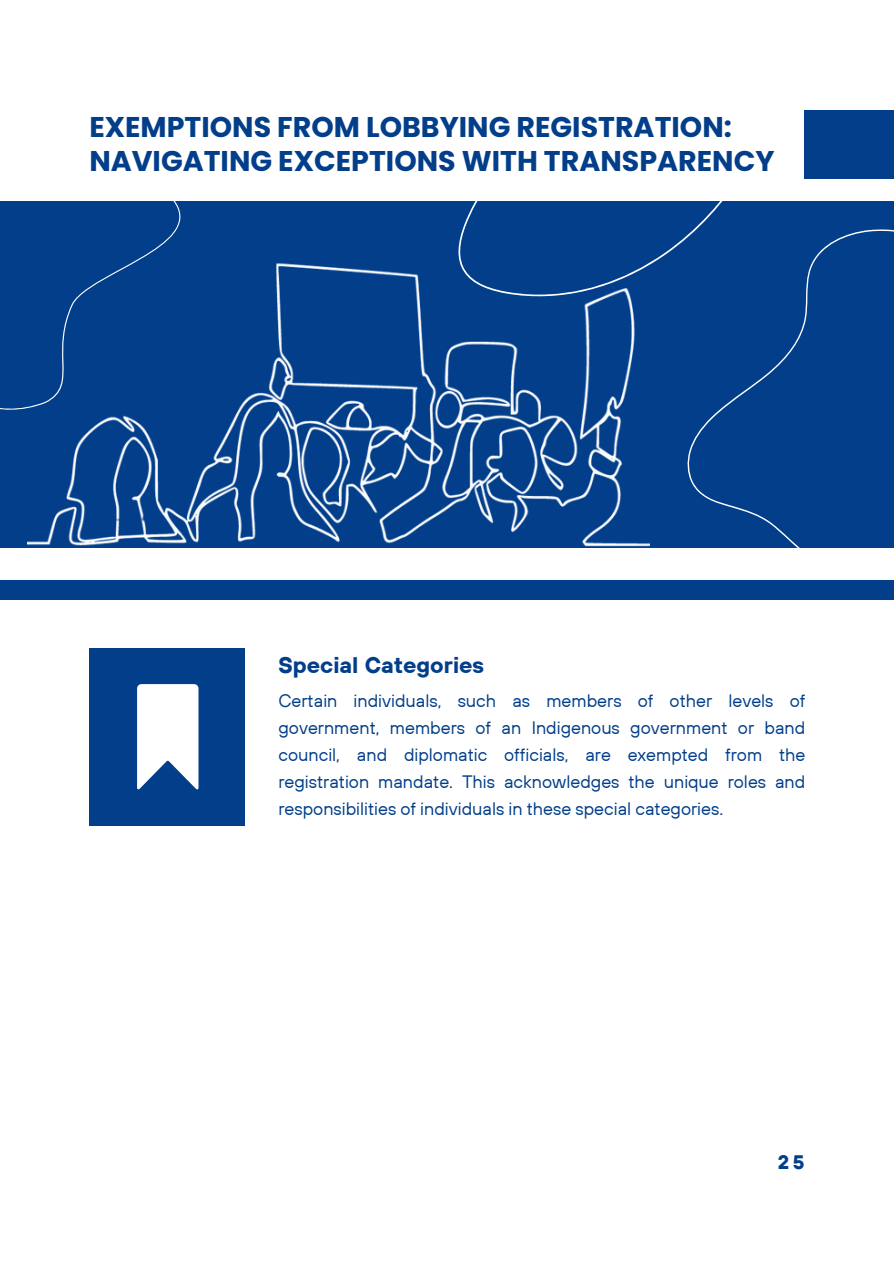
<style>
.page{position:relative;width:894px;height:1264px;background:#fff}
.page>*{position:absolute;margin:0;border:0;box-sizing:border-box;transform-origin:0 0}
.t1{font:700 28.5px/34.8px "Poppins";color:#023e8a}
.t2{font:700 22.5px "TT Hoves";color:#023e8a}
.t3{font:700 19.5px "TT Hoves";color:#023e8a}
.t4{font:18px/27px "TT Hoves";color:#023e8a;text-align:justify}
</style>
<div class="page">
<div style="left:89px;top:648px;width:156px;height:177px;background:#023e8a"></div>
<div style="left:804px;top:110px;width:89px;height:69px;background:#023e8a"></div>
<div style="left:0;top:201px;width:893px;height:347px;background:#023e8a"></div>
<img style="left:28px;top:263px;width:605px;height:284px">
<svg style="left:633px;top:229px;width:260px;height:371px"></svg>
<svg style="left:0;top:201px;width:199px;height:253px"></svg>
<svg style="left:447px;top:201px;width:342px;height:110px"></svg>
<div style="left:0;top:580px;width:893px;height:19px;background:#023e8a"></div>
<svg style="left:137px;top:684px;width:61px;height:105px;background:#dde5ef"></svg>
<h1 class="t1" style="left:89px;top:109px;width:686px">EXEMPTIONS FROM LOBBYING REGISTRATION:<br>NAVIGATING EXCEPTIONS WITH TRANSPARENCY</h1>
<p class="t2" style="left:278px;top:650px;width:207px">Special Categories</p>
<p class="t4" style="left:278px;top:687px;width:528px">Certain individuals, such as members of other levels of government, members of an Indigenous government or band council, and diplomatic officials, are exempted from the registration mandate. This acknowledges the unique roles and responsibilities of individuals in these special categories.</p>
<p class="t3" style="left:777px;top:1149px;width:28px">25</p>
</div>
